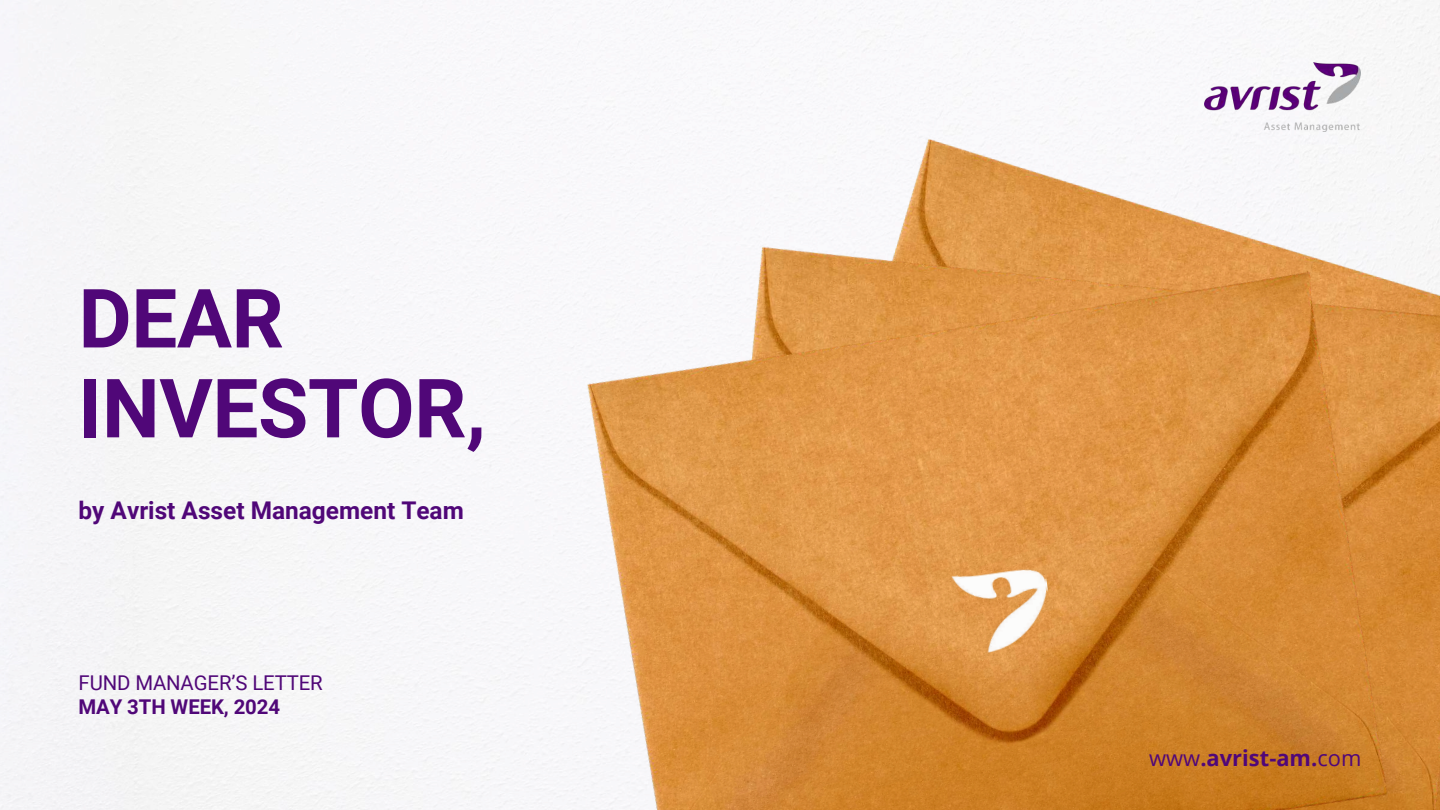
<style>
.page{position:relative;width:1440px;height:810px;background:#fff}
.page>*{position:absolute;margin:0;border:0;box-sizing:border-box;transform-origin:0 0}
.t1{font:700 81.8px/89.9px "Roboto";letter-spacing:-.005em;color:#500778}
.t2{font:700 24.4px "Roboto";color:#500778}
.t3{font:700 21.9px "Open Sans";color:#500778}
.t4{font:20.4px "Roboto";letter-spacing:-.005em;color:#500778}
.t5{font:700 20.4px "Roboto";letter-spacing:-.005em;color:#500778}
.s1{font-weight:400}
</style>
<div class="page">
<img style="left:374px;top:79px;width:1066px;height:731px">
<img style="left:942px;top:564px;width:116px;height:111px">
<img style="left:1205px;top:62px;width:155px;height:69px">
<h1 class="t1" style="left:79px;top:275px;width:409px">DEAR<br>INVESTOR,</h1>
<p class="t2" style="left:79px;top:497px;width:387px">by Avrist Asset Management Team</p>
<p class="t4" style="left:79px;top:671px;width:246px">FUND MANAGER’S LETTER</p>
<p class="t5" style="left:79px;top:695px;width:203px">MAY 3TH WEEK, 2024</p>
<p class="t3" style="left:1149px;top:743px;width:214px"><span class="s1">www</span>.avrist-am.<span class="s1">com</span></p>
</div>
